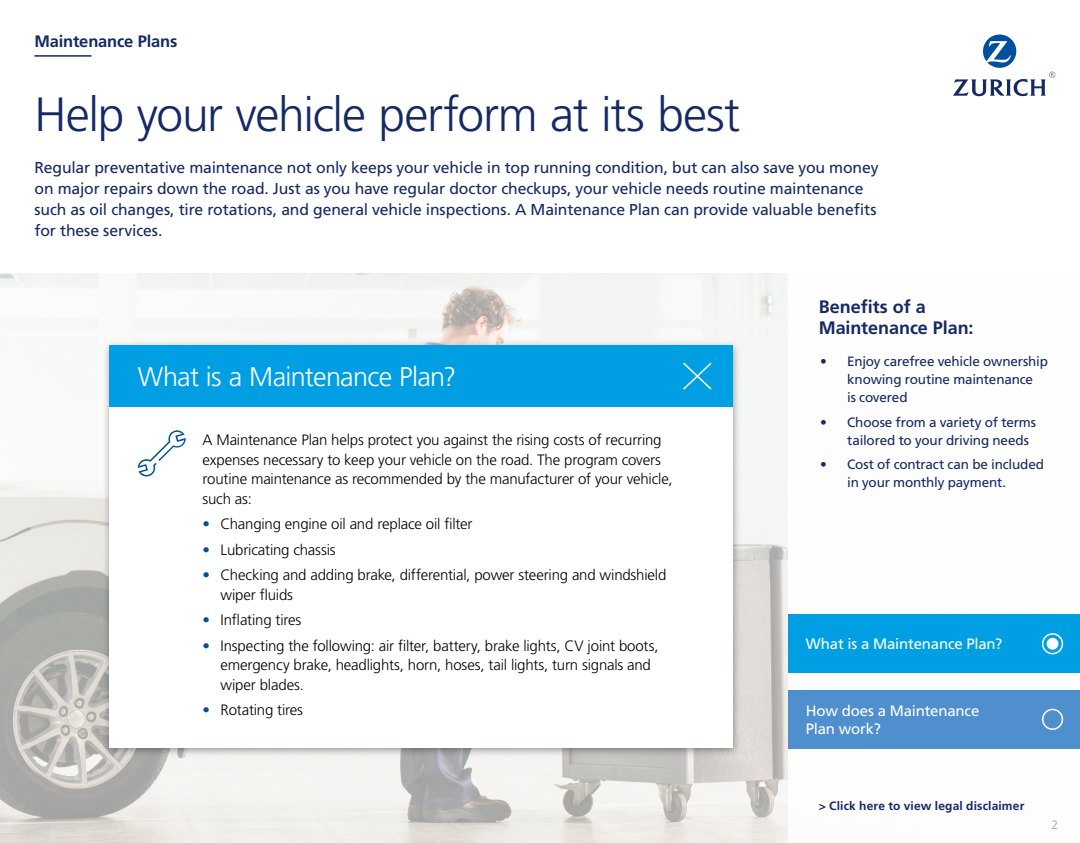
<style>
.page{position:relative;width:1080px;height:843px;background:#fff}
.page>*{position:absolute;margin:0;border:0;box-sizing:border-box;transform-origin:0 0}
.t1{font:300 48px "Frutiger LT Std";letter-spacing:-.025em;color:#152964}
.t2{font:300 27px "Frutiger LT Std";letter-spacing:-.025em;color:#fff}
.t3{font:700 18px/21px "Frutiger LT Std";letter-spacing:-.005em;color:#152964}
.t4{font:700 16.5px "Frutiger LT Std";letter-spacing:-.01em;color:#152964}
.t5{font:15.75px/21px "Frutiger LT Std";letter-spacing:-.01em;color:#152964}
.t6{font:300 15px/19.5px "Frutiger LT Std";letter-spacing:-.015em;color:#000}
.t7{font:15px/18px "Frutiger LT Std";letter-spacing:-.015em;color:#fff}
.t8{font:13.5px/18px "Frutiger LT Std";letter-spacing:-.015em;color:#152964}
.t9{font:700 12px "Frutiger LT Std";letter-spacing:.015em;color:#152964}
.t10{font:300 12px "Frutiger LT Std";color:#a89f95}
.s1{color:#004f9f}
</style>
<div class="page">
<img style="left:0;top:273px;width:789px;height:569px">
<hr style="left:34px;top:55px;width:58px;height:2px;background:#152964">
<svg style="left:953px;top:34px;width:102px;height:62px"></svg>
<div style="left:789px;top:690px;width:291px;height:58px;background:#4f8fcd"></div>
<div style="left:789px;top:614px;width:291px;height:58px;background:#009fe3"></div>
<div style="left:1042px;top:633px;width:21px;height:21px;border:2px solid #fff;border-radius:50%"></div>
<div style="left:1042px;top:708px;width:21px;height:21px;border:2px solid #fff;border-radius:50%"></div>
<div style="left:102px;top:340px;width:640px;height:417px;background:#000;opacity:.4"></div>
<div style="left:109px;top:347px;width:623px;height:401px;background:#fff"></div>
<div style="left:109px;top:345px;width:623px;height:62px;background:#009fe3"></div>
<svg style="left:683px;top:362px;width:29px;height:28px"></svg>
<div style="left:1047px;top:637px;width:11px;height:12px;background:#fff;border-radius:50%"></div>
<svg style="left:138px;top:430px;width:48px;height:46px"></svg>
<p class="t4" style="left:34px;top:32px;width:145px">Maintenance Plans</p>
<h1 class="t1" style="left:34px;top:88px;width:707px">Help your vehicle perform at its best</h1>
<p class="t5" style="left:34px;top:157px;width:846px">Regular preventative maintenance not only keeps your vehicle in top running condition, but can also save you money on major repairs down the road. Just as you have regular doctor checkups, your vehicle needs routine maintenance such as oil changes, tire rotations, and general vehicle inspections. A Maintenance Plan can provide valuable benefits for these services.</p>
<h2 class="t2" style="left:138px;top:361px;width:320px">What is a Maintenance Plan?</h2>
<p class="t6" style="left:203px;top:430px;width:471px">A Maintenance Plan helps protect you against the rising costs of recurring expenses necessary to keep your vehicle on the road. The program covers routine maintenance as recommended by the manufacturer of your vehicle, such as:</p>
<p class="t6" style="left:203px;top:514px;width:272px"><span class="s1">•</span> Changing engine oil and replace oil filter</p>
<p class="t6" style="left:203px;top:540px;width:135px"><span class="s1">•</span> Lubricating chassis</p>
<p class="t6" style="left:221px;top:565px;width:447px;text-indent:-18px"><span class="s1">•</span> Checking and adding brake, differential, power steering and windshield wiper fluids</p>
<p class="t6" style="left:203px;top:610px;width:100px"><span class="s1">•</span> Inflating tires</p>
<p class="t6" style="left:221px;top:636px;width:440px;text-indent:-18px"><span class="s1">•</span> Inspecting the following: air filter, battery, brake lights, CV joint boots, emergency brake, headlights, horn, hoses, tail lights, turn signals and wiper blades.</p>
<p class="t6" style="left:203px;top:700px;width:102px"><span class="s1">•</span> Rotating tires</p>
<p class="t3" style="left:819px;top:296px;width:156px">Benefits of a<br>Maintenance Plan:</p>
<p class="t8" style="left:847px;top:352px;width:202px;text-indent:-27px">• Enjoy carefree vehicle ownership knowing routine maintenance<br>is covered</p>
<p class="t8" style="left:847px;top:413px;width:190px;text-indent:-27px">• Choose from a variety of terms tailored to your driving needs</p>
<p class="t8" style="left:847px;top:455px;width:198px;text-indent:-27px">• Cost of contract can be included in your monthly payment.</p>
<p class="t7" style="left:806px;top:635px;width:198px">What is a Maintenance Plan?</p>
<p class="t7" style="left:806px;top:701px;width:175px">How does a Maintenance<br>Plan work?</p>
<p class="t9" style="left:819px;top:798px;width:207px">&gt; Click here to view legal disclaimer</p>
<p class="t10" style="left:1052px;top:818px;width:8px">2</p>
</div>
